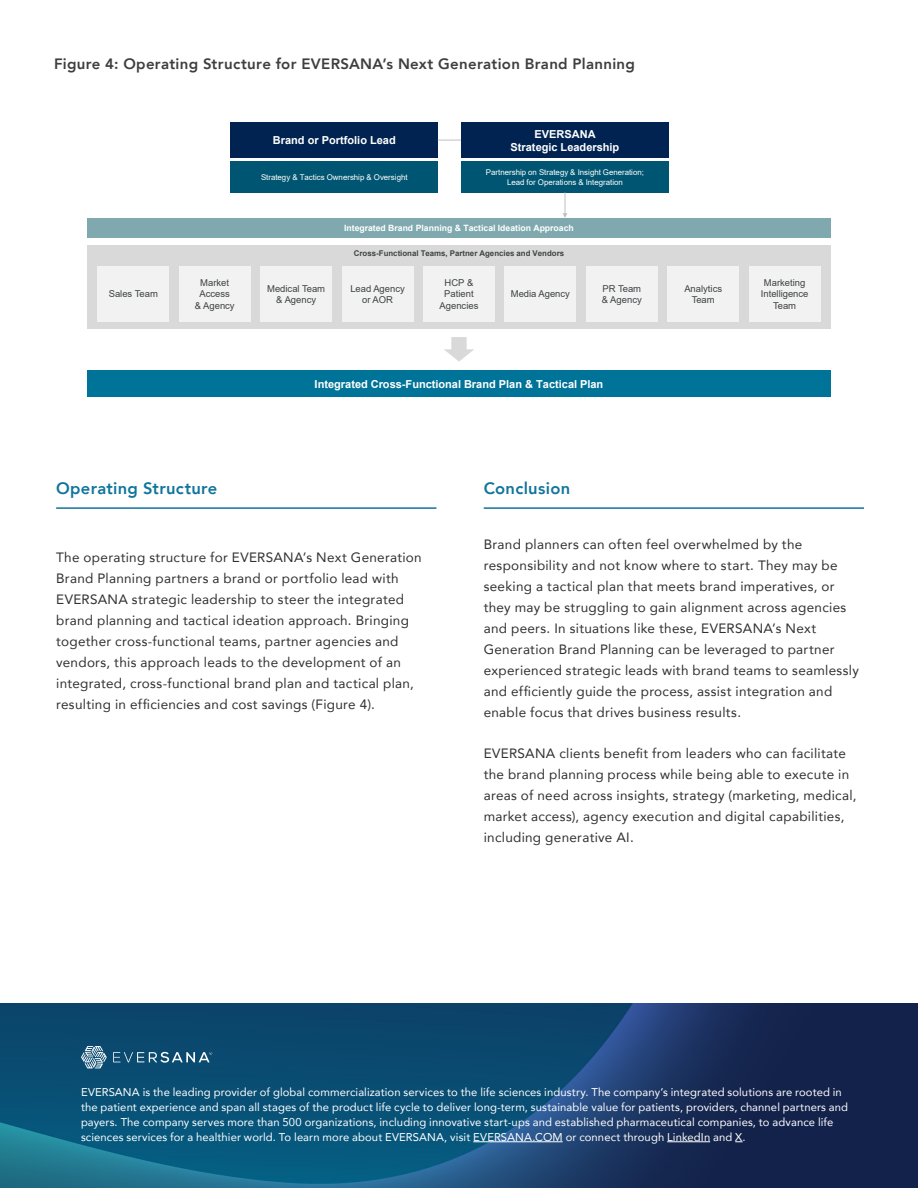
<style>
.page{position:relative;width:918px;height:1188px;background:#fff}
.page>*{position:absolute;margin:0;border:0;box-sizing:border-box;transform-origin:0 0}
.Subhead{font:800 16.5px "Avenir";letter-spacing:.02em;color:#11759c}
.Subhead_No_Underline{font:800 15px "Avenir";letter-spacing:.02em;color:#3e3e3f}
.Copy{font:13.5px/21px "Avenir";letter-spacing:.02em;color:#312f30}
.Subhead-2{font:13.5px/21px "Avenir";letter-spacing:.02em;color:#312f30}
.Copy-2{font:11.25px/15px "Avenir";letter-spacing:.01em;color:#fff}
.t1{font:700 10.95px/13.2px "Arial";color:#fff;text-align:center}
.t2{font:9.45px/11.4px "Arial";color:#3f4344;text-align:center}
.t3{font:700 8.7px "Arial";color:#fff}
.t4{font:7.95px/9.4px "Arial";color:#fff;text-align:center}
.t5{font:700 7.95px "Arial";color:#3f4344}
</style>
<div class="page">
<img style="left:0;top:1003px;width:918px;height:185px">
<svg style="left:81px;top:1046px;width:26px;height:22px"></svg>
<svg style="left:113px;top:1052px;width:99px;height:11px"></svg>
<hr style="left:473px;top:1141px;width:90px;height:1px;background:#fff">
<hr style="left:667px;top:1141px;width:43px;height:1px;background:#fff">
<hr style="left:56px;top:507px;width:380px;height:2px;background:#11759c">
<hr style="left:484px;top:507px;width:380px;height:2px;background:#11759c">
<div style="left:231px;top:122px;width:207px;height:36px;background:#002352"></div>
<div style="left:231px;top:161px;width:207px;height:32px;background:#005672"></div>
<div style="left:461px;top:161px;width:208px;height:32px;background:#005672"></div>
<div style="left:87px;top:370px;width:744px;height:27px;background:#007398"></div>
<svg style="left:444px;top:337px;width:30px;height:24px"></svg>
<svg style="left:438px;top:140px;width:23px;height:1px"></svg>
<div style="left:461px;top:122px;width:208px;height:36px;background:#002352"></div>
<svg style="left:563px;top:193px;width:4px;height:25px"></svg>
<div style="left:87px;top:245px;width:744px;height:83px;background:#d9d9d9"></div>
<div style="left:342px;top:266px;width:71px;height:55px;background:#f2f2f2"></div>
<div style="left:423px;top:266px;width:72px;height:55px;background:#f2f2f2"></div>
<div style="left:505px;top:266px;width:71px;height:55px;background:#f2f2f2"></div>
<div style="left:586px;top:266px;width:72px;height:55px;background:#f2f2f2"></div>
<div style="left:179px;top:266px;width:72px;height:55px;background:#f2f2f2"></div>
<div style="left:260px;top:266px;width:72px;height:55px;background:#f2f2f2"></div>
<div style="left:667px;top:266px;width:72px;height:55px;background:#f2f2f2"></div>
<div style="left:749px;top:266px;width:71px;height:55px;background:#f2f2f2"></div>
<div style="left:98px;top:266px;width:71px;height:55px;background:#f2f2f2"></div>
<div style="left:87px;top:218px;width:744px;height:20px;background:#7fa9ae"></div>
<p class="Subhead_No_Underline" style="left:54px;top:52px;width:582px">Figure 4: Operating Structure for EVERSANA’s Next Generation Brand Planning</p>
<p class="t1" style="left:511px;top:127px;width:110px">EVERSANA<br>Strategic Leadership</p>
<p class="t1" style="left:273px;top:134px;width:124px">Brand or Portfolio Lead</p>
<p class="t4" style="left:261px;top:172px;width:148px">Strategy &amp; Tactics Ownership &amp; Oversight</p>
<p class="t4" style="left:486px;top:168px;width:159px">Partnership on Strategy &amp; Insight Generation;<br>Lead for Operations &amp; Integration</p>
<p class="t2" style="left:109px;top:288px;width:51px">Sales Team</p>
<p class="t3" style="left:344px;top:222px;width:231px">Integrated Brand Planning &amp; Tactical Ideation Approach</p>
<p class="t5" style="left:354px;top:247px;width:212px">Cross-Functional Teams, Partner Agencies and Vendors</p>
<p class="t2" style="left:350px;top:282px;width:56px">Lead Agency or AOR</p>
<p class="t2" style="left:440px;top:277px;width:40px">HCP &amp;<br>Patient<br>Agencies</p>
<p class="t2" style="left:511px;top:288px;width:61px">Media Agency</p>
<p class="t2" style="left:602px;top:282px;width:41px;text-align:left">PR Team &amp; Agency</p>
<p class="t2" style="left:195px;top:277px;width:41px">Market<br>Access<br>&amp; Agency</p>
<p class="t2" style="left:267px;top:282px;width:59px">Medical Team &amp; Agency</p>
<p class="t2" style="left:684px;top:282px;width:39px">Analytics<br>Team</p>
<p class="t2" style="left:761px;top:277px;width:49px">Marketing<br>Intelligence<br>Team</p>
<p class="t1" style="left:315px;top:378px;width:290px">Integrated Cross-Functional Brand Plan &amp; Tactical Plan</p>
<p class="Subhead" style="left:56px;top:475px;width:163px">Operating Structure</p>
<p class="Subhead-2" style="left:56px;top:547px;width:367px">The operating structure for EVERSANA’s Next Generation Brand Planning partners a brand or portfolio lead with EVERSANA strategic leadership to steer the integrated brand planning and tactical ideation approach. Bringing together cross-functional teams, partner agencies and vendors, this approach leads to the development of an integrated, cross-functional brand plan and tactical plan, resulting in efficiencies and cost savings (Figure 4).</p>
<p class="Subhead" style="left:484px;top:475px;width:88px">Conclusion</p>
<p class="Copy" style="left:484px;top:533px;width:377px">Brand planners can often feel overwhelmed by the responsibility and not know where to start. They may be seeking a tactical plan that meets brand imperatives, or they may be struggling to gain alignment across agencies and peers. In situations like these, EVERSANA’s Next Generation Brand Planning can be leveraged to partner experienced strategic leads with brand teams to seamlessly and efficiently guide the process, assist integration and enable focus that drives business results.</p>
<p class="Copy" style="left:484px;top:742px;width:374px">EVERSANA clients benefit from leaders who can facilitate the brand planning process while being able to execute in areas of need across insights, strategy (marketing, medical, market access), agency execution and digital capabilities, including generative AI.</p>
<p class="Copy-2" style="left:81px;top:1084px;width:769px">EVERSANA is the leading provider of global commercialization services to the life sciences industry. The company’s integrated solutions are rooted in the patient experience and span all stages of the product life cycle to deliver long-term, sustainable value for patients, providers, channel partners and payers. The company serves more than 500 organizations, including innovative start-ups and established pharmaceutical companies, to advance life sciences services for a healthier world. To learn more about EVERSANA, visit EVERSANA.COM or connect through LinkedIn and X.</p>
</div>
